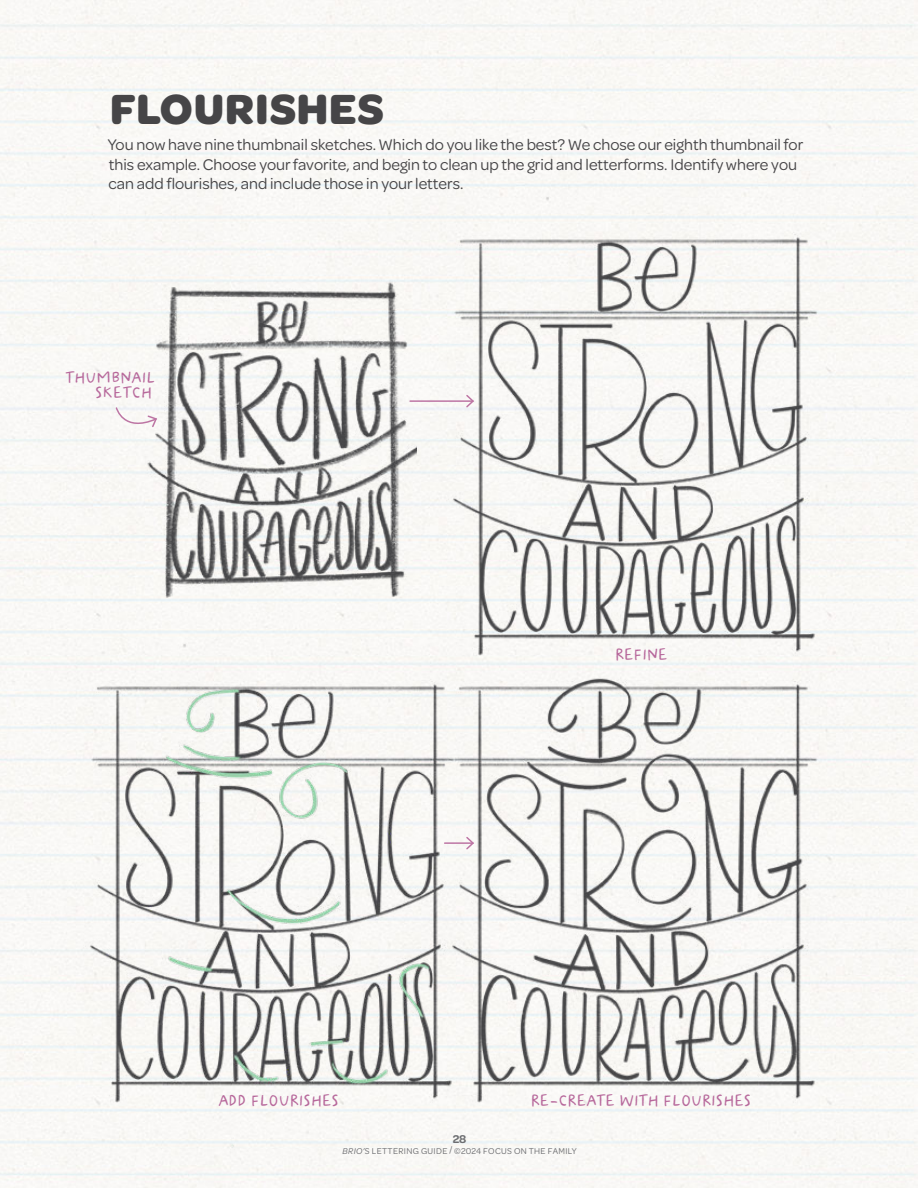
<style>
.page{position:relative;width:918px;height:1188px;background:#f9f8f5}
.page>*{position:absolute;margin:0;border:0;box-sizing:border-box;transform-origin:0 0}
.t1{font:700 45px "Omnes";letter-spacing:.02em;color:#464547}
.t2{font:28.5px "Freshly Baked Sans";color:#b7689b}
.t3{font:16.5px/19.5px "Omnes";color:#464547}
.t4{font:600 12px "Omnes";color:#6d6e71}
.t5{font:9px "Omnes";letter-spacing:.04em;color:#6d6e71}
.s1{font-style:italic}
</style>
<div class="page">
<img style="left:420px;top:154px;width:441px;height:447px">
<img style="left:58px;top:601px;width:362px;height:571px">
<img style="left:420px;top:601px;width:441px;height:571px">
<img style="left:140px;top:272px;width:276px;height:339px">
<hr style="left:445px;top:842px;width:28px;height:2px;background:#bd75a4">
<svg style="left:465px;top:835px;width:10px;height:16px"></svg>
<hr style="left:410px;top:400px;width:63px;height:2px;background:#bd75a4">
<svg style="left:465px;top:393px;width:10px;height:16px"></svg>
<svg style="left:115px;top:407px;width:43px;height:26px"></svg>
<h1 class="t1" style="left:110px;top:82px;width:275px">FLOURISHES</h1>
<p class="t3" style="left:108px;top:136px;width:697px">You now have nine thumbnail sketches. Which do you like the best? We chose our eighth thumbnail for this example. Choose your favorite, and begin to clean up the grid and letterforms. Identify where you can add flourishes, and include those in your letters.</p>
<h2 class="t2" style="left:65px;top:356px;width:92px">THUMBNAIL</h2>
<h2 class="t2" style="left:95px;top:371px;width:58px">SKETCH</h2>
<h2 class="t2" style="left:615px;top:634px;width:54px">REFINE</h2>
<h2 class="t2" style="left:218px;top:1080px;width:122px">ADD FLOURISHES</h2>
<h2 class="t2" style="left:531px;top:1080px;width:222px">RE-CREATE WITH FLOURISHES</h2>
<p class="t4" style="left:453px;top:1135px;width:15px">28</p>
<p class="t5" style="left:343px;top:1147px;width:236px"><span class="s1">BRIO’</span>S LETTERING GUIDE / ©2024 FOCUS ON THE FAMILY</p>
</div>
